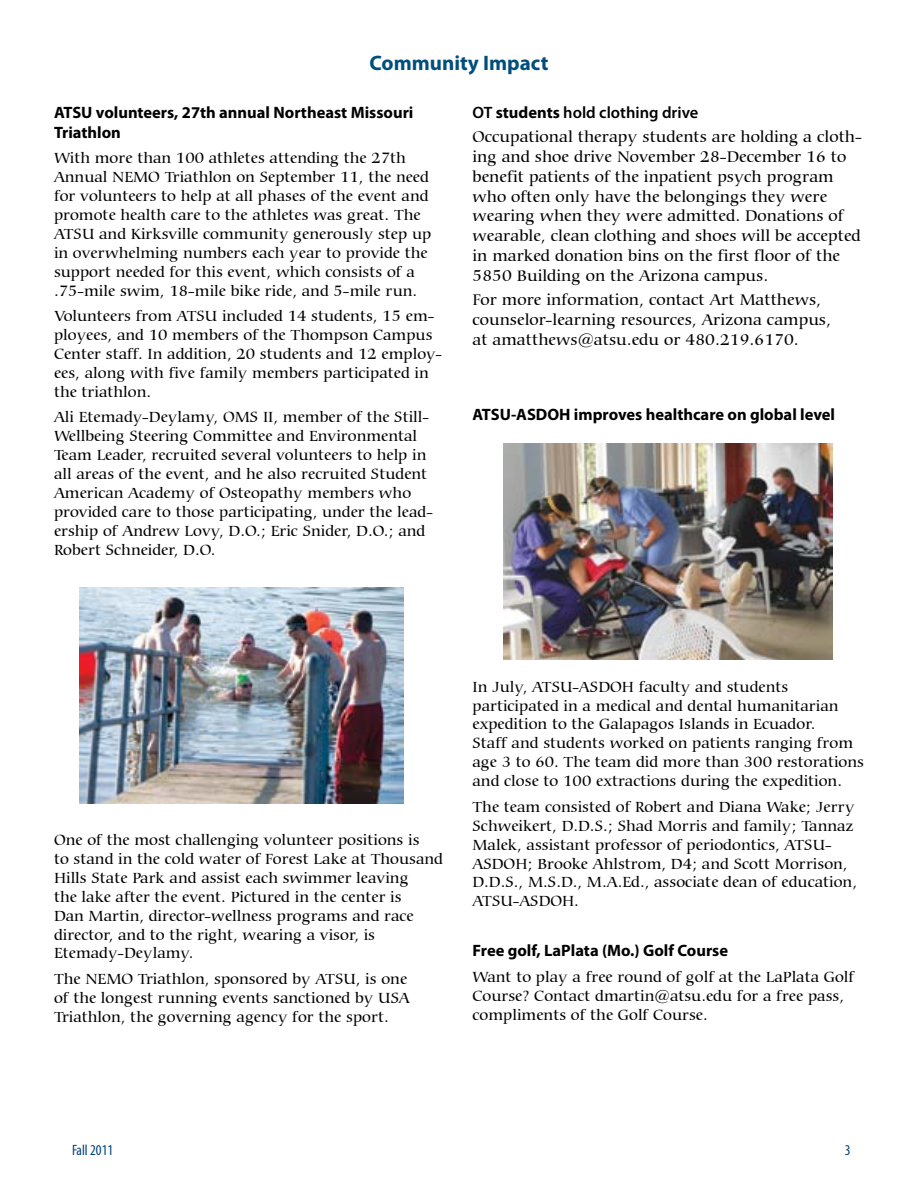
<style>
.page{position:relative;width:918px;height:1188px;background:#fff}
.page>*{position:absolute;margin:0;border:0;box-sizing:border-box;transform-origin:0 0}
.t1{font:700 21px "Myriad Pro";color:#004e7d}
.t2{font:500 16.5px/19.8px "Carmina BT";color:#000}
.t3{font:700 16.5px/19.5px "Myriad Pro";color:#000}
.t4{font:600 16.5px "Myriad Pro";color:#000}
.t5{font:500 15.75px/18.9px "Carmina BT";color:#000}
.t6{font:condensed 15px "Myriad Pro";color:#00427a}
.s1{font-weight:700}
</style>
<div class="page">
<img style="left:80px;top:588px;width:324px;height:216px">
<img style="left:504px;top:444px;width:329px;height:215px">
<h1 class="t1" style="left:370px;top:49px;width:180px">Community Impact</h1>
<p class="t3" style="left:54px;top:102px;width:361px">ATSU volunteers, 27th annual Northeast Missouri<br>Triathlon</p>
<p class="t5" style="left:54px;top:149px;width:379px">With more than 100 athletes attending the 27th Annual NEMO Triathlon on September 11, the need for volunteers to help at all phases of the event and promote health care to the athletes was great. The ATSU and Kirksville community generously step up in overwhelming numbers each year to provide the support needed for this event, which consists of a .75-mile swim, 18-mile bike ride, and 5-mile run.</p>
<p class="t5" style="left:54px;top:307px;width:390px">Volunteers from ATSU included 14 students, 15 em&shy;ployees, and 10 members of the Thompson Campus Center staff. In addition, 20 students and 12 employ&shy;ees, along with five family members participated in the triathlon.</p>
<p class="t5" style="left:54px;top:408px;width:381px">Ali Etemady-Deylamy, OMS II, member of the Still-Wellbeing Steering Committee and Environmental Team Leader, recruited several volunteers to help in all areas of the event, and he also recruited Student American Academy of Osteopathy members who provided care to those participating, under the lead&shy;ership of Andrew Lovy, D.O.; Eric Snider, D.O.; and Robert Schneider, D.O.</p>
<p class="t4" style="left:472px;top:102px;width:227px">OT <span class="s1">students</span> hold clothing drive</p>
<p class="t2" style="left:472px;top:127px;width:391px">Occupational therapy students are holding a cloth&shy;ing and shoe drive November 28-December 16 to benefit patients of the inpatient psych program who often only have the belongings they were wearing when they were admitted. Donations of wearable, clean clothing and shoes will be accepted in marked donation bins on the first floor of the 5850 Building on the Arizona campus.</p>
<p class="t2" style="left:472px;top:290px;width:360px">For more information, contact Art Matthews, counselor-learning resources, Arizona campus, at amatthews@atsu.edu or 480.219.6170.</p>
<p class="t3" style="left:472px;top:404px;width:364px">ATSU-ASDOH improves healthcare on global level</p>
<p class="t5" style="left:54px;top:831px;width:391px">One of the most challenging volunteer positions is<br>to stand in the cold water of Forest Lake at Thousand Hills State Park and assist each swimmer leaving<br>the lake after the event. Pictured in the center is<br>Dan Martin, director-wellness programs and race director, and to the right, wearing a visor, is Etemady-Deylamy.</p>
<p class="t5" style="left:54px;top:970px;width:357px">The NEMO Triathlon, sponsored by ATSU, is one of the longest running events sanctioned by USA<br>Triathlon, the governing agency for the sport.</p>
<p class="t5" style="left:472px;top:677px;width:393px">In July, ATSU-ASDOH faculty and students participated in a medical and dental humanitarian expedition to the Galapagos Islands in Ecuador.<br>Staff and students worked on patients ranging from age 3 to 60. The team did more than 300 restorations and close to 100 extractions during the expedition.</p>
<p class="t5" style="left:472px;top:798px;width:386px">The team consisted of Robert and Diana Wake; Jerry Schweikert, D.D.S.; Shad Morris and family; Tannaz Malek, assistant professor of periodontics, ATSU-ASDOH; Brooke Ahlstrom, D4; and Scott Morrison, D.D.S., M.S.D., M.A.Ed., associate dean of education, ATSU-ASDOH.</p>
<p class="t3" style="left:472px;top:940px;width:257px">Free golf, LaPlata (Mo.) Golf Course</p>
<p class="t5" style="left:472px;top:968px;width:383px">Want to play a free round of golf at the LaPlata Golf<br>Course? Contact dmartin@atsu.edu for a free pass, compliments of the Golf Course.</p>
<p class="t6" style="left:72px;top:1141px;width:43px">Fall 2011</p>
<p class="t6" style="left:845px;top:1141px;width:7px">3</p>
</div>
